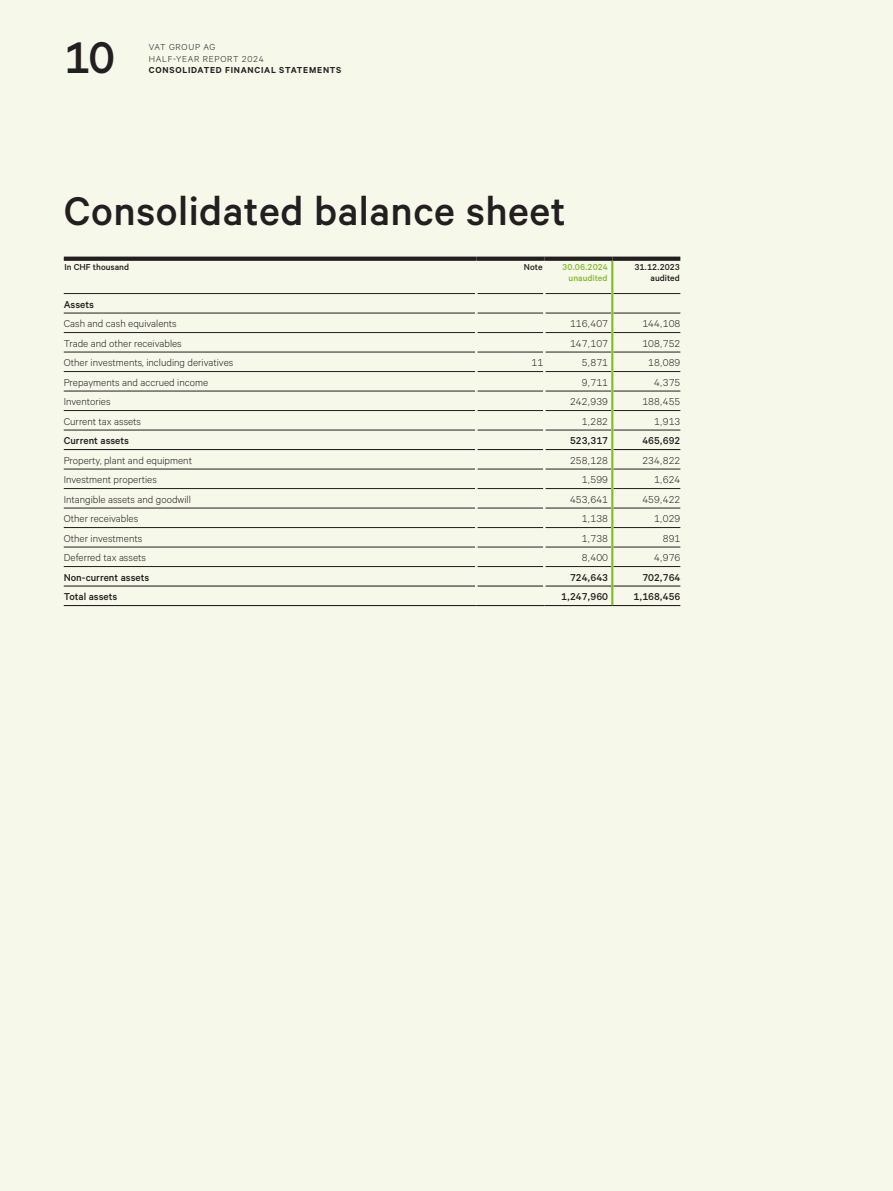
<style>
.page{position:relative;width:893px;height:1191px;background:#f6f8ea}
.page>*{position:absolute;margin:0;border:0;box-sizing:border-box;transform-origin:0 0}
.t1{font:500 49.95px "Calibre";color:#231f20}
.t2{font:500 45px "Calibre";letter-spacing:.01em;color:#231f20}
.t3{font:300 11.25px "Calibre";color:#231f20}
.t4{font:500 11.25px "Calibre";color:#231f20}
.t5{font:500 9.75px/10.5px "Calibre";color:#231f20;text-align:right}
.t6{font:600 9.75px "Calibre";letter-spacing:.075em;color:#231f20}
.t7{font:300 9.75px/11.7px "Calibre";letter-spacing:.07em;color:#231f20}
.t8{font:500 9.75px/10.5px "Calibre";color:#82bb27;text-align:right}
</style>
<div class="page">
<hr style="left:64px;top:332px;width:411px;height:1px;background:#231f20">
<hr style="left:477px;top:332px;width:66px;height:1px;background:#231f20">
<hr style="left:64px;top:352px;width:411px;height:1px;background:#231f20">
<hr style="left:64px;top:371px;width:411px;height:1px;background:#231f20">
<hr style="left:477px;top:352px;width:66px;height:1px;background:#231f20">
<hr style="left:477px;top:371px;width:66px;height:1px;background:#231f20">
<hr style="left:64px;top:391px;width:411px;height:1px;background:#231f20">
<hr style="left:477px;top:391px;width:66px;height:1px;background:#231f20">
<hr style="left:64px;top:410px;width:411px;height:1px;background:#231f20">
<hr style="left:477px;top:410px;width:66px;height:1px;background:#231f20">
<hr style="left:64px;top:488px;width:411px;height:1px;background:#231f20">
<hr style="left:477px;top:488px;width:66px;height:1px;background:#231f20">
<hr style="left:64px;top:508px;width:411px;height:1px;background:#231f20">
<hr style="left:477px;top:508px;width:66px;height:1px;background:#231f20">
<hr style="left:64px;top:527px;width:411px;height:1px;background:#231f20">
<hr style="left:477px;top:527px;width:66px;height:1px;background:#231f20">
<hr style="left:545px;top:313px;width:66px;height:1px;background:#231f20">
<hr style="left:613px;top:313px;width:67px;height:1px;background:#231f20">
<hr style="left:545px;top:430px;width:66px;height:1px;background:#231f20">
<hr style="left:613px;top:430px;width:67px;height:1px;background:#231f20">
<hr style="left:545px;top:566px;width:66px;height:1px;background:#231f20">
<hr style="left:613px;top:566px;width:67px;height:1px;background:#231f20">
<hr style="left:545px;top:332px;width:66px;height:1px;background:#231f20">
<hr style="left:613px;top:332px;width:67px;height:1px;background:#231f20">
<hr style="left:545px;top:352px;width:66px;height:1px;background:#231f20">
<hr style="left:613px;top:352px;width:67px;height:1px;background:#231f20">
<hr style="left:545px;top:371px;width:66px;height:1px;background:#231f20">
<hr style="left:613px;top:371px;width:67px;height:1px;background:#231f20">
<hr style="left:545px;top:391px;width:66px;height:1px;background:#231f20">
<hr style="left:613px;top:391px;width:67px;height:1px;background:#231f20">
<hr style="left:545px;top:410px;width:66px;height:1px;background:#231f20">
<hr style="left:613px;top:410px;width:67px;height:1px;background:#231f20">
<hr style="left:545px;top:469px;width:66px;height:1px;background:#231f20">
<hr style="left:613px;top:469px;width:67px;height:1px;background:#231f20">
<hr style="left:545px;top:488px;width:66px;height:1px;background:#231f20">
<hr style="left:613px;top:488px;width:67px;height:1px;background:#231f20">
<hr style="left:545px;top:508px;width:66px;height:1px;background:#231f20">
<hr style="left:613px;top:508px;width:67px;height:1px;background:#231f20">
<hr style="left:545px;top:527px;width:66px;height:1px;background:#231f20">
<hr style="left:613px;top:527px;width:67px;height:1px;background:#231f20">
<hr style="left:545px;top:547px;width:66px;height:1px;background:#231f20">
<hr style="left:613px;top:547px;width:67px;height:1px;background:#231f20">
<hr style="left:545px;top:449px;width:66px;height:1px;background:#231f20">
<hr style="left:613px;top:449px;width:67px;height:1px;background:#231f20">
<hr style="left:545px;top:585px;width:66px;height:1px;background:#231f20">
<hr style="left:613px;top:585px;width:67px;height:1px;background:#231f20">
<hr style="left:544px;top:605px;width:68px;height:1px;background:#231f20">
<hr style="left:612px;top:605px;width:68px;height:1px;background:#231f20">
<div style="left:544px;top:256px;width:68px;height:5px;background:#231f20"></div>
<div style="left:612px;top:256px;width:68px;height:5px;background:#231f20"></div>
<hr style="left:545px;top:293px;width:66px;height:1px;background:#231f20">
<hr style="left:613px;top:293px;width:67px;height:1px;background:#231f20">
<hr style="left:64px;top:547px;width:411px;height:1px;background:#231f20">
<hr style="left:611px;top:261px;width:2px;height:32px;background:#82bb27">
<hr style="left:611px;top:293px;width:2px;height:20px;background:#82bb27">
<hr style="left:477px;top:547px;width:66px;height:1px;background:#231f20">
<hr style="left:64px;top:313px;width:411px;height:1px;background:#231f20">
<hr style="left:477px;top:313px;width:66px;height:1px;background:#231f20">
<hr style="left:64px;top:566px;width:411px;height:1px;background:#231f20">
<hr style="left:477px;top:566px;width:66px;height:1px;background:#231f20">
<hr style="left:64px;top:585px;width:411px;height:1px;background:#231f20">
<hr style="left:477px;top:585px;width:66px;height:1px;background:#231f20">
<hr style="left:64px;top:605px;width:412px;height:1px;background:#231f20">
<hr style="left:476px;top:605px;width:68px;height:1px;background:#231f20">
<hr style="left:64px;top:430px;width:411px;height:1px;background:#231f20">
<hr style="left:477px;top:430px;width:66px;height:1px;background:#231f20">
<hr style="left:64px;top:449px;width:411px;height:1px;background:#231f20">
<hr style="left:477px;top:449px;width:66px;height:1px;background:#231f20">
<hr style="left:64px;top:469px;width:411px;height:1px;background:#231f20">
<hr style="left:477px;top:469px;width:66px;height:1px;background:#231f20">
<div style="left:64px;top:256px;width:412px;height:5px;background:#231f20"></div>
<div style="left:476px;top:256px;width:68px;height:5px;background:#231f20"></div>
<hr style="left:64px;top:293px;width:411px;height:1px;background:#231f20">
<hr style="left:477px;top:293px;width:66px;height:1px;background:#231f20">
<svg style="left:611px;top:313px;width:2px;height:19px"></svg>
<hr style="left:611px;top:332px;width:2px;height:20px;background:#82bb27">
<svg style="left:611px;top:352px;width:2px;height:19px"></svg>
<hr style="left:611px;top:371px;width:2px;height:20px;background:#82bb27">
<svg style="left:611px;top:391px;width:2px;height:19px"></svg>
<hr style="left:611px;top:410px;width:2px;height:20px;background:#82bb27">
<svg style="left:611px;top:430px;width:2px;height:19px"></svg>
<hr style="left:611px;top:449px;width:2px;height:20px;background:#82bb27">
<svg style="left:611px;top:469px;width:2px;height:19px"></svg>
<hr style="left:611px;top:488px;width:2px;height:20px;background:#82bb27">
<svg style="left:611px;top:508px;width:2px;height:19px"></svg>
<hr style="left:611px;top:527px;width:2px;height:20px;background:#82bb27">
<svg style="left:611px;top:547px;width:2px;height:19px"></svg>
<hr style="left:611px;top:566px;width:2px;height:20px;background:#82bb27">
<svg style="left:611px;top:586px;width:2px;height:19px"></svg>
<h1 class="t1" style="left:64px;top:28px;width:52px">10</h1>
<p class="t7" style="left:149px;top:41px;width:116px">VAT GROUP AG<br>HALF-YEAR REPORT 2024</p>
<p class="t6" style="left:149px;top:64px;width:194px">CONSOLIDATED FINANCIAL STATEMENTS</p>
<h2 class="t2" style="left:64px;top:185px;width:504px">Consolidated balance sheet</h2>
<p class="t5" style="left:64px;top:262px;width:66px">In CHF thousand</p>
<p class="t5" style="left:524px;top:262px;width:20px">Note</p>
<p class="t8" style="left:562px;top:262px;width:47px">30.06.2024 unaudited</p>
<p class="t5" style="left:634px;top:262px;width:47px">31.12.2023 audited</p>
<p class="t4" style="left:64px;top:297px;width:32px">Assets</p>
<p class="t3" style="left:64px;top:317px;width:114px">Cash and cash equivalents</p>
<p class="t3" style="left:570px;top:317px;width:40px">116,407</p>
<p class="t3" style="left:642px;top:317px;width:40px">144,108</p>
<p class="t3" style="left:64px;top:336px;width:120px">Trade and other receivables</p>
<p class="t3" style="left:570px;top:336px;width:40px">147,107</p>
<p class="t3" style="left:642px;top:336px;width:40px">108,752</p>
<p class="t3" style="left:64px;top:356px;width:171px">Other investments, including derivatives</p>
<p class="t3" style="left:531px;top:356px;width:13px">11</p>
<p class="t3" style="left:582px;top:356px;width:28px">5,871</p>
<p class="t3" style="left:648px;top:356px;width:34px">18,089</p>
<p class="t3" style="left:64px;top:375px;width:146px">Prepayments and accrued income</p>
<p class="t3" style="left:582px;top:375px;width:28px">9,711</p>
<p class="t3" style="left:654px;top:375px;width:28px">4,375</p>
<p class="t3" style="left:64px;top:395px;width:48px">Inventories</p>
<p class="t3" style="left:570px;top:395px;width:40px">242,939</p>
<p class="t3" style="left:642px;top:395px;width:40px">188,455</p>
<p class="t3" style="left:64px;top:414px;width:79px">Current tax assets</p>
<p class="t3" style="left:582px;top:414px;width:28px">1,282</p>
<p class="t3" style="left:654px;top:414px;width:28px">1,913</p>
<p class="t4" style="left:64px;top:434px;width:67px">Current assets</p>
<p class="t4" style="left:570px;top:434px;width:40px">523,317</p>
<p class="t4" style="left:642px;top:434px;width:40px">465,692</p>
<p class="t3" style="left:64px;top:453px;width:130px">Property, plant and equipment</p>
<p class="t3" style="left:570px;top:453px;width:40px">258,128</p>
<p class="t3" style="left:642px;top:453px;width:40px">234,822</p>
<p class="t3" style="left:64px;top:473px;width:95px">Investment properties</p>
<p class="t3" style="left:582px;top:473px;width:28px">1,599</p>
<p class="t3" style="left:654px;top:473px;width:28px">1,624</p>
<p class="t3" style="left:64px;top:492px;width:129px">Intangible assets and goodwill</p>
<p class="t3" style="left:570px;top:492px;width:40px">453,641</p>
<p class="t3" style="left:642px;top:492px;width:40px">459,422</p>
<p class="t3" style="left:64px;top:512px;width:76px">Other receivables</p>
<p class="t3" style="left:582px;top:512px;width:28px">1,138</p>
<p class="t3" style="left:654px;top:512px;width:28px">1,029</p>
<p class="t3" style="left:64px;top:531px;width:80px">Other investments</p>
<p class="t3" style="left:582px;top:531px;width:28px">1,738</p>
<p class="t3" style="left:663px;top:531px;width:19px">891</p>
<p class="t3" style="left:64px;top:551px;width:84px">Deferred tax assets</p>
<p class="t3" style="left:582px;top:551px;width:28px">8,400</p>
<p class="t3" style="left:654px;top:551px;width:28px">4,976</p>
<p class="t4" style="left:64px;top:570px;width:87px">Non-current assets</p>
<p class="t4" style="left:570px;top:570px;width:40px">724,643</p>
<p class="t4" style="left:642px;top:570px;width:40px">702,764</p>
<p class="t4" style="left:64px;top:590px;width:55px">Total assets</p>
<p class="t4" style="left:561px;top:590px;width:48px">1,247,960</p>
<p class="t4" style="left:634px;top:590px;width:48px">1,168,456</p>
</div>
